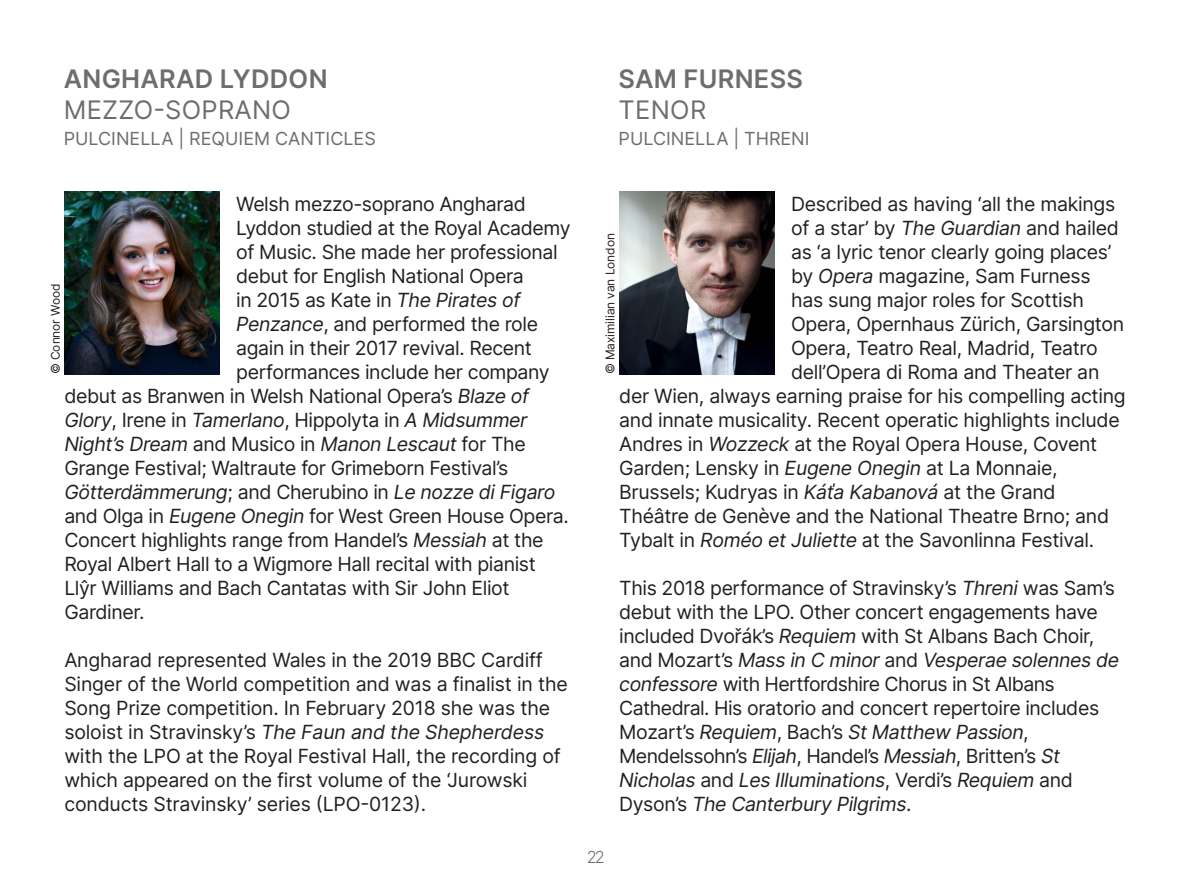
<style>
.page{position:relative;width:1191px;height:893px;background:#fff}
.page>*{position:absolute;margin:0;border:0;box-sizing:border-box;transform-origin:0 0}
.t1{font:600 25.5px/30.6px "Inter";letter-spacing:.01em;color:#6c6d70}
.t2{font:19.5px/24px "Inter";letter-spacing:-.02em;color:#231f20}
.t3{font:18px "Inter";color:#6c6d70}
.t4{font:300 16.5px "Inter";color:#6c6d70}
.t5{font:12px "Inter";letter-spacing:-.01em;color:#231f20}
.s1{font-weight:400}
</style>
<div class="page">
<img style="left:65px;top:192px;width:154px;height:182px">
<img style="left:620px;top:192px;width:154px;height:182px">
<p class="t1" style="left:64px;top:63px;width:265px">ANGHARAD LYDDON<br><span class="s1">MEZZO-SOPRANO</span></p>
<p class="t3" style="left:64px;top:125px;width:314px">PULCINELLA | REQUIEM CANTICLES</p>
<p class="t1" style="left:618px;top:63px;width:186px">SAM FURNESS<br><span class="s1">TENOR</span></p>
<p class="t3" style="left:618px;top:125px;width:193px">PULCINELLA | THRENI</p>
<p class="t2" style="left:236px;top:191px;width:291px">Welsh mezzo-soprano Angharad</p>
<p class="t2" style="left:236px;top:215px;width:336px">Lyddon studied at the Royal Academy</p>
<p class="t2" style="left:236px;top:239px;width:323px">of Music. She made her professional</p>
<p class="t2" style="left:236px;top:263px;width:289px">debut for English National Opera</p>
<p class="t2" style="left:236px;top:287px;width:286px">in 2015 as Kate in The Pirates of</p>
<p class="t2" style="left:236px;top:311px;width:303px">Penzance, and performed the role</p>
<p class="t2" style="left:236px;top:335px;width:297px">again in their 2017 revival. Recent</p>
<p class="t2" style="left:236px;top:359px;width:315px">performances include her company</p>
<p class="t2" style="left:64px;top:383px;width:466px">debut as Branwen in Welsh National Opera’s Blaze of</p>
<p class="t2" style="left:64px;top:407px;width:465px">Glory, Irene in Tamerlano, Hippolyta in A Midsummer</p>
<p class="t2" style="left:64px;top:431px;width:463px">Night’s Dream and Musico in Manon Lescaut for The</p>
<p class="t2" style="left:64px;top:455px;width:445px">Grange Festival; Waltraute for Grimeborn Festival’s</p>
<p class="t2" style="left:64px;top:479px;width:492px">Götterdämmerung; and Cherubino in Le nozze di Figaro</p>
<p class="t2" style="left:64px;top:503px;width:506px">and Olga in Eugene Onegin for West Green House Opera.</p>
<p class="t2" style="left:64px;top:527px;width:481px">Concert highlights range from Handel’s Messiah at the</p>
<p class="t2" style="left:64px;top:551px;width:473px">Royal Albert Hall to a Wigmore Hall recital with pianist</p>
<p class="t2" style="left:64px;top:575px;width:447px">Llŷr Williams and Bach Cantatas with Sir John Eliot</p>
<p class="t2" style="left:64px;top:599px;width:82px">Gardiner.</p>
<p class="t2" style="left:64px;top:647px;width:505px">Angharad represented Wales in the 2019 BBC Cardiff Singer of the World competition and was a finalist in the Song Prize competition. In February 2018 she was the soloist in Stravinsky’s The Faun and the Shepherdess with the LPO at the Royal Festival Hall, the recording of which appeared on the first volume of the ‘Jurowski conducts Stravinsky’ series (LPO-0123).</p>
<p class="t5" style="left:47px;top:374px;width:92px;rotate:-90deg">© Connor Wood</p>
<p class="t2" style="left:791px;top:191px;width:326px">Described as having ‘all the makings</p>
<p class="t2" style="left:791px;top:215px;width:329px">of a star’ by The Guardian and hailed</p>
<p class="t2" style="left:791px;top:239px;width:322px">as ‘a lyric tenor clearly going places’</p>
<p class="t2" style="left:791px;top:263px;width:301px">by Opera magazine, Sam Furness</p>
<p class="t2" style="left:791px;top:287px;width:294px">has sung major roles for Scottish</p>
<p class="t2" style="left:791px;top:311px;width:335px">Opera, Opernhaus Zürich, Garsington</p>
<p class="t2" style="left:791px;top:335px;width:308px">Opera, Teatro Real, Madrid, Teatro</p>
<p class="t2" style="left:791px;top:359px;width:310px">dell’Opera di Roma and Theater an</p>
<p class="t2" style="left:619px;top:383px;width:508px">der Wien, always earning praise for his compelling acting</p>
<p class="t2" style="left:619px;top:407px;width:502px">and innate musicality. Recent operatic highlights include</p>
<p class="t2" style="left:619px;top:431px;width:480px">Andres in Wozzeck at the Royal Opera House, Covent</p>
<p class="t2" style="left:619px;top:455px;width:440px">Garden; Lensky in Eugene Onegin at La Monnaie,</p>
<p class="t2" style="left:619px;top:479px;width:438px">Brussels; Kudryas in Káťa Kabanová at the Grand</p>
<p class="t2" style="left:619px;top:503px;width:491px">Théâtre de Genève and the National Theatre Brno; and</p>
<p class="t2" style="left:619px;top:527px;width:476px">Tybalt in Roméo et Juliette at the Savonlinna Festival.</p>
<p class="t2" style="left:619px;top:575px;width:501px">This 2018 performance of Stravinsky’s Threni was Sam’s debut with the LPO. Other concert engagements have included Dvořák’s Requiem with St Albans Bach Choir, and Mozart’s Mass in C minor and Vesperae solennes de confessore with Hertfordshire Chorus in St Albans Cathedral. His oratorio and concert repertoire includes Mozart’s Requiem, Bach’s St Matthew Passion, Mendelssohn’s Elijah, Handel’s Messiah, Britten’s St Nicholas and Les Illuminations, Verdi’s Requiem and Dyson’s The Canterbury Pilgrims.</p>
<p class="t5" style="left:601px;top:374px;width:142px;rotate:-90deg">© Maximilian van London</p>
<p class="t4" style="left:587px;top:845px;width:20px">22</p>
</div>
